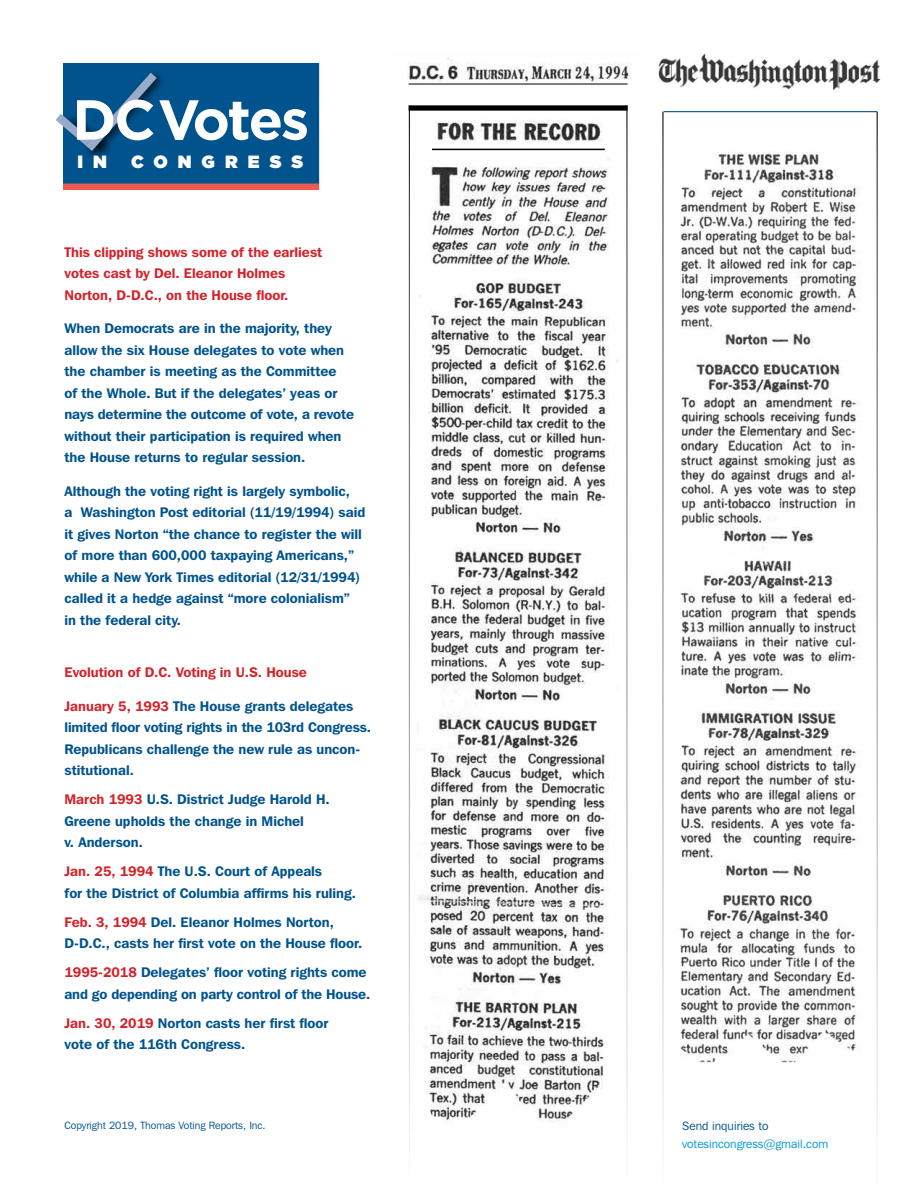
<style>
.page{position:relative;width:918px;height:1188px;background:#fff}
.page>*{position:absolute;margin:0;border:0;box-sizing:border-box;transform-origin:0 0}
.t1{font:700 56.25px "Gotham";letter-spacing:-.04em;color:#fff}
.t2{font:900 17.7px "Gotham";letter-spacing:.565em;color:#fff}
.t3{font:600 13.8px/21.6px "Franklin Gothic IT Cby BT";color:#00538d}
.t4{font:600 13.8px/21.6px "Franklin Gothic IT Cby BT";color:#d2232a}
.t5{font:12px "Franklin Gothic IT Cby BT";color:#0097d7}
.t6{font:12px "Franklin Gothic IT Cby BT";color:#00538d}
.t7{font:10.5px "Franklin Gothic IT Cby BT";color:#00538d}
.s1{color:#d2232a}
</style>
<div class="page">
<img style="left:408px;top:57px;width:224px;height:1066px">
<img style="left:658px;top:53px;width:223px;height:38px">
<hr style="left:409px;top:105px;width:1px;height:1083px;background:#fff">
<hr style="left:626px;top:105px;width:2px;height:1083px;background:#fff">
<div style="left:409px;top:105px;width:219px;height:6px;background:#000"></div>
<hr style="left:664px;top:111px;width:213px;height:1px;background:#00538d">
<hr style="left:409px;top:84px;width:219px;height:1px;background:#000">
<hr style="left:432px;top:149px;width:173px;height:1px;background:#000">
<img style="left:680px;top:152px;width:180px;height:911px">
<div style="left:63px;top:63px;width:256px;height:121px;background:#00538d;border:2px solid #00538d"></div>
<svg style="left:55px;top:64px;width:110px;height:96px"></svg>
<div style="left:63px;top:184px;width:256px;height:6px;background:#ec5a4f"></div>
<p class="t1" style="left:72px;top:82px;width:238px">DC Votes</p>
<p class="t2" style="left:77px;top:149px;width:31px">I N</p>
<p class="t2" style="left:131px;top:149px;width:174px">CONGRESS</p>
<p class="t4" style="left:64px;top:241px;width:259px">This clipping shows some of the earliest votes cast by Del. Eleanor Holmes<br>Norton, D-D.C., on the House floor.</p>
<p class="t3" style="left:64px;top:317px;width:291px">When Democrats are in the majority, they allow the six House delegates to vote when the chamber is meeting as the Committee<br>of the Whole. But if the delegates’ yeas or nays determine the outcome of vote, a revote without their participation is required when the House returns to regular session.</p>
<p class="t3" style="left:64px;top:480px;width:302px">Although the voting right is largely symbolic,<br>a Washington Post editorial (11/19/1994) said it gives Norton “the chance to register the will of more than 600,000 taxpaying Americans,” while a New York Times editorial (12/31/1994) called it a hedge against “more colonialism”<br>in the federal city.</p>
<p class="t4" style="left:64px;top:661px;width:244px">Evolution of D.C. Voting in U.S. House</p>
<p class="t3" style="left:64px;top:695px;width:308px"><span class="s1">January 5, 1993</span> The House grants delegates limited floor voting rights in the 103rd Congress.<br>Republicans challenge the new rule as uncon&shy;stitutional.</p>
<p class="t3" style="left:64px;top:788px;width:267px"><span class="s1">March 1993</span> U.S. District Judge Harold H.<br>Greene upholds the change in Michel<br>v. Anderson.</p>
<p class="t3" style="left:64px;top:860px;width:293px"><span class="s1">Jan. 25, 1994</span> The U.S. Court of Appeals<br>for the District of Columbia affirms his ruling.</p>
<p class="t3" style="left:64px;top:911px;width:299px"><span class="s1">Feb. 3, 1994</span> Del. Eleanor Holmes Norton,<br>D-D.C., casts her first vote on the House floor.</p>
<p class="t3" style="left:64px;top:961px;width:307px"><span class="s1">1995-2018</span> Delegates’ floor voting rights come and go depending on party control of the House.</p>
<p class="t3" style="left:64px;top:1012px;width:266px"><span class="s1">Jan. 30, 2019</span> Norton casts her first floor vote of the 116th Congress.</p>
<p class="t7" style="left:64px;top:1118px;width:203px">Copyright 2019, Thomas Voting Reports, Inc.</p>
<p class="t6" style="left:682px;top:1118px;width:88px">Send inquiries to</p>
<p class="t5" style="left:682px;top:1136px;width:148px">votesincongress@gmail.com</p>
</div>
